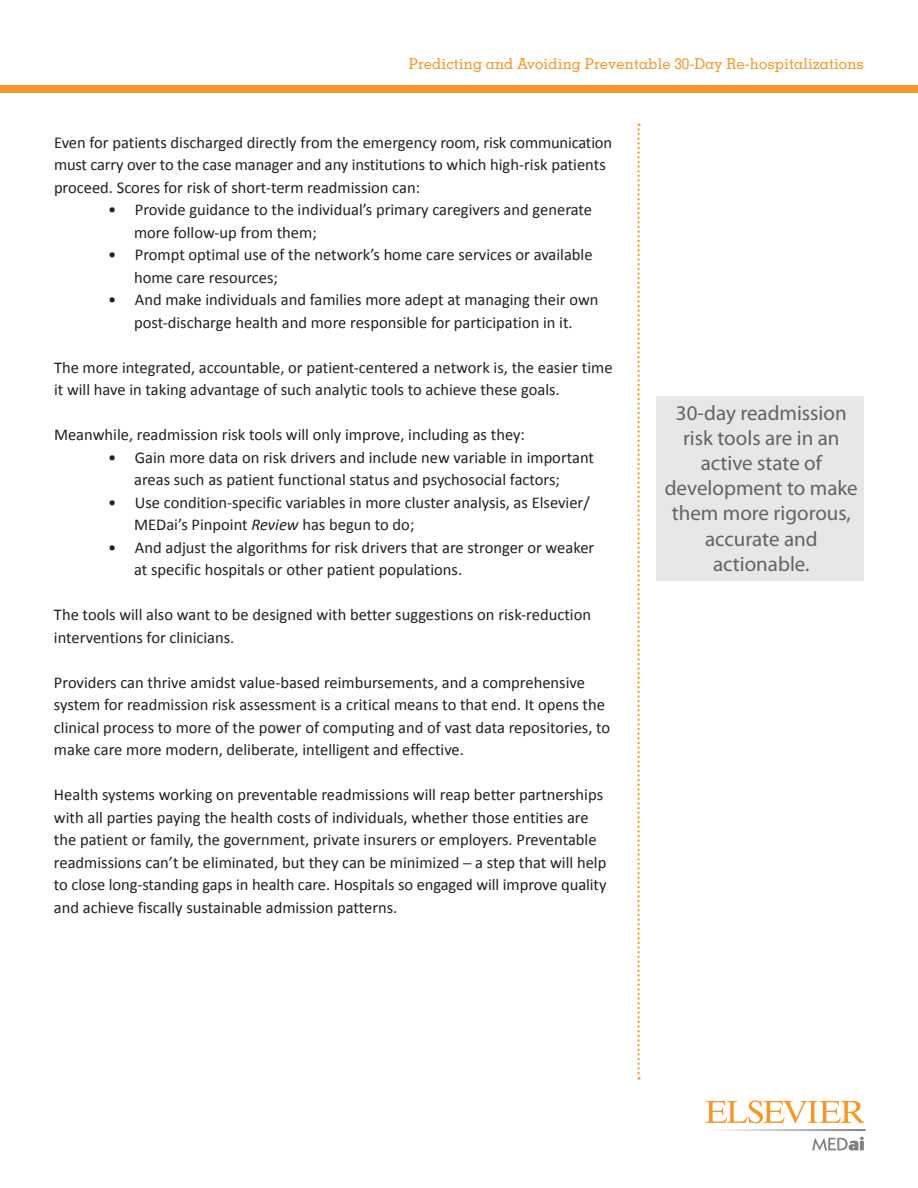
<style>
.page{position:relative;width:918px;height:1188px;background:#fff}
.page>*{position:absolute;margin:0;border:0;box-sizing:border-box;transform-origin:0 0}
.t1{font:21px/25.2px "Myriad Pro";color:#636366;text-align:center}
.t2{font:16.5px/22.5px "Calibri";color:#231f20}
.t3{font:500 15px "Memphis";color:#f79727}
.s1{font-style:italic}
.s2{font-family:"Memphis LT Std";font-weight:500}
</style>
<div class="page">
<svg style="left:637px;top:124px;width:3px;height:956px"></svg>
<div style="left:0;top:86px;width:918px;height:7px;background:#f79727"></div>
<svg style="left:721px;top:1129px;width:145px;height:22px"></svg>
<svg style="left:706px;top:1100px;width:158px;height:23px"></svg>
<div style="left:656px;top:396px;width:208px;height:184px;background:#e6e7e9"></div>
<p class="t3" style="left:409px;top:54px;width:457px">Predicting and Avoiding Preventable 30-Day Re-hospitalizations</p>
<p class="t2" style="left:54px;top:130px;width:560px">Even for patients discharged directly from the emergency room, risk communication must carry over to the case manager and any institutions to which high-risk patients proceed. Scores for risk of short-term readmission can:</p>
<p class="t2" style="left:134px;top:198px;width:459px;text-indent:-26px">• Provide guidance to the individual’s primary caregivers and generate more follow-up from them;</p>
<p class="t2" style="left:134px;top:243px;width:460px;text-indent:-26px">• Prompt optimal use of the network’s home care services or available home care resources;</p>
<p class="t2" style="left:108px;top:288px;width:492px;text-align:center">• And make individuals and families more adept at managing their own post-discharge health and more responsible for participation in it.</p>
<p class="t2" style="left:54px;top:355px;width:560px">The more integrated, accountable, or patient-centered a network is, the easier time it will have in taking advantage of such analytic tools to achieve these goals.</p>
<p class="t2" style="left:54px;top:423px;width:473px">Meanwhile, readmission risk tools will only improve, including as they:</p>
<p class="t2" style="left:108px;top:445px;width:488px;text-align:center">• Gain more data on risk drivers and include new variable in important areas such as patient functional status and psychosocial factors;</p>
<p class="t2" style="left:134px;top:490px;width:457px;text-indent:-26px">• Use condition-specific variables in more cluster analysis, as Elsevier/<br>MEDai’s Pinpoint <span class="s1">Review</span> has begun to do;</p>
<p class="t2" style="left:134px;top:535px;width:462px;text-indent:-26px">• And adjust the algorithms for risk drivers that are stronger or weaker at specific hospitals or other patient populations.</p>
<p class="t2" style="left:54px;top:603px;width:539px">The tools will also want to be designed with better suggestions on risk-reduction interventions for clinicians.</p>
<p class="t2" style="left:54px;top:670px;width:558px">Providers can thrive amidst value-based reimbursements, and a comprehensive system for readmission risk assessment is a critical means to that end. It opens the clinical process to more of the power of computing and of vast data repositories, to make care more modern, deliberate, intelligent and effective.</p>
<p class="t2" style="left:54px;top:783px;width:554px">Health systems working on preventable readmissions will reap better partnerships with all parties paying the health costs of individuals, whether those entities are the patient or family, the government, private insurers or employers. Preventable readmissions can’t be eliminated, but they can be minimized <span class="s2">–</span> a step that will help to close long-standing gaps in health care. Hospitals so engaged will improve quality and achieve fiscally sustainable admission patterns.</p>
<p class="t1" style="left:665px;top:400px;width:195px">30-day readmission risk tools are in an active state of development to make them more rigorous, accurate and actionable.</p>
</div>
